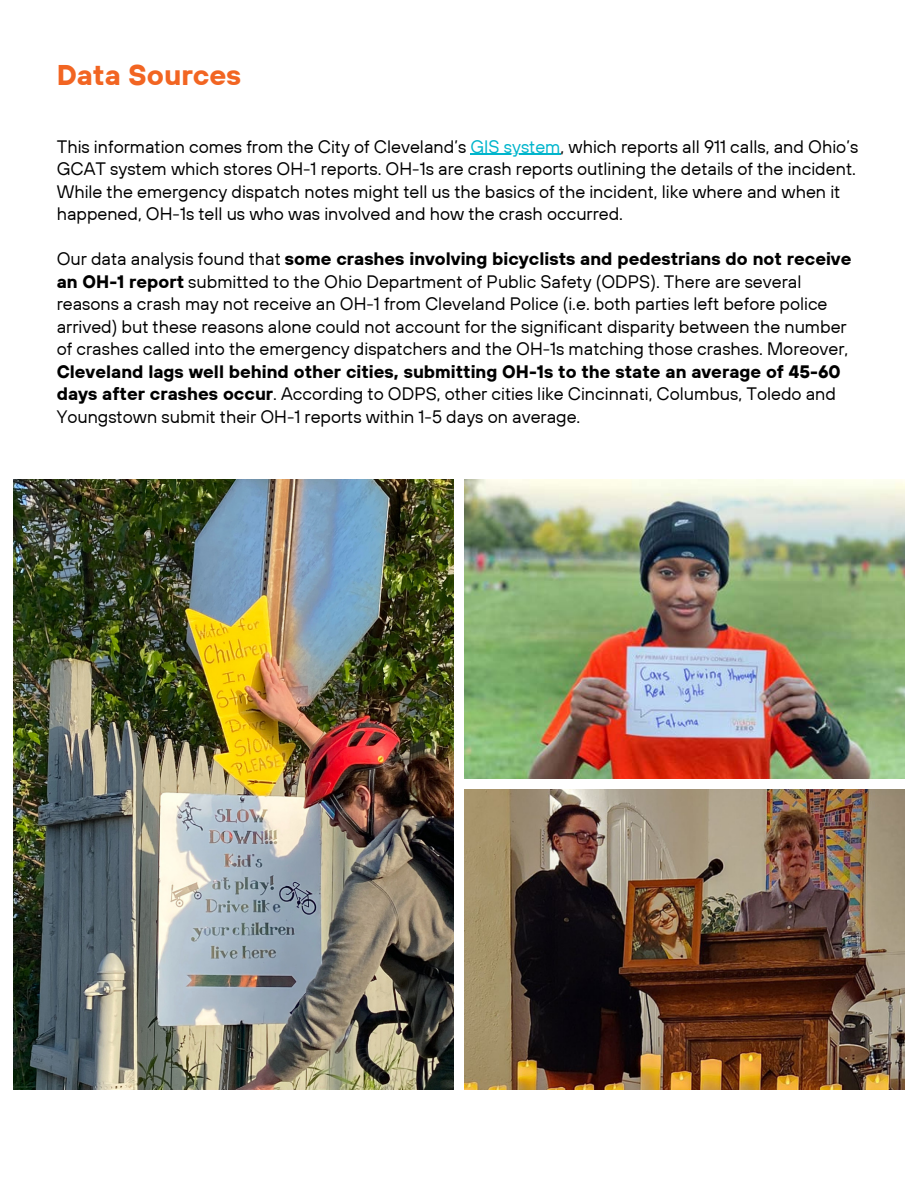
<style>
.page{position:relative;width:918px;height:1188px;background:#fff}
.page>*{position:absolute;margin:0;border:0;box-sizing:border-box;transform-origin:0 0}
.t1{font:700 28.5px "TT Hoves";color:#f26522}
.t2{font:18px/22.5px "TT Hoves";color:#000}
.t3{font:700 18px "TT Hoves";color:#000}
.s1{color:#00b5cc}
.s2{font-weight:400}
.s3{font-weight:700}
</style>
<div class="page">
<img style="left:13px;top:479px;width:440px;height:610px">
<img style="left:464px;top:479px;width:440px;height:300px">
<img style="left:464px;top:790px;width:440px;height:299px">
<hr style="left:470px;top:154px;width:91px;height:1px;background:#00b5cc">
<h1 class="t1" style="left:57px;top:56px;width:186px">Data Sources</h1>
<h1 class="t2" style="left:57px;top:135px;width:803px">This information comes from the City of Cleveland’s <span class="s1">GIS system</span>, which reports all 911 calls, and Ohio’s</h1>
<p class="t2" style="left:57px;top:157px;width:801px">GCAT system which stores OH-1 reports. OH-1s are crash reports outlining the details of the incident.<br>While the emergency dispatch notes might tell us the basics of the incident, like where and when it happened, OH-1s tell us who was involved and how the crash occurred.</p>
<p class="t3" style="left:57px;top:247px;width:796px"><span class="s2">Our data analysis found that</span> some crashes involving bicyclists and pedestrians do not receive</p>
<p class="t2" style="left:57px;top:270px;width:793px"><span class="s3">an OH-1 report</span> submitted to the Ohio Department of Public Safety (ODPS). There are several reasons a crash may not receive an OH-1 from Cleveland Police (i.e. both parties left before police arrived) but these reasons alone could not account for the significant disparity between the number of crashes called into the emergency dispatchers and the OH-1s matching those crashes. Moreover, <span class="s3">Cleveland lags well behind other cities, submitting OH-1s to the state an average of 45-60 days after crashes occur</span>. According to ODPS, other cities like Cincinnati, Columbus, Toledo and Youngstown submit their OH-1 reports within 1-5 days on average.</p>
</div>
